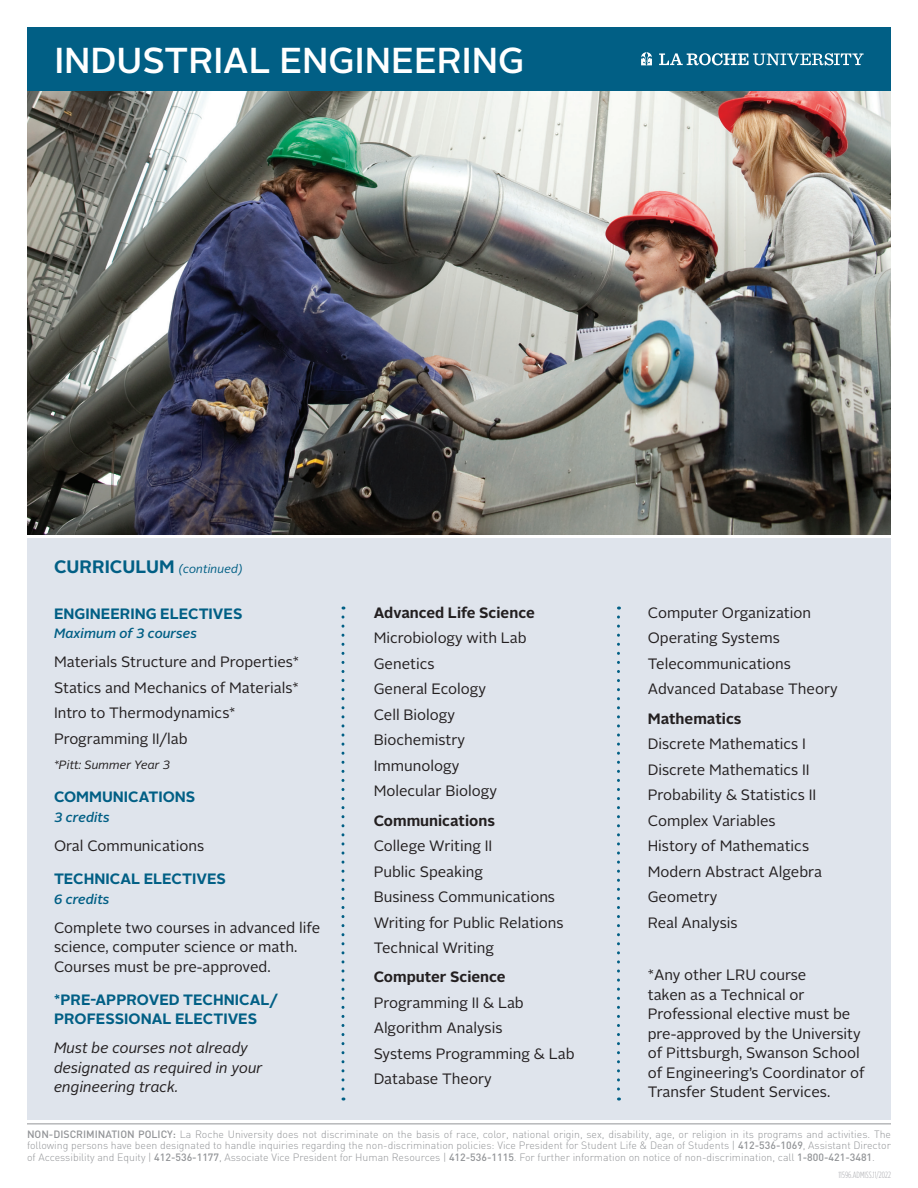
<style>
.page{position:relative;width:918px;height:1188px;background:#fff}
.page>*{position:absolute;margin:0;border:0;box-sizing:border-box;transform-origin:0 0}
.t1{font:500 36px "Alright Sans";color:#fff}
.Classes_List{font:15px/19.5px "Alright Sans";color:#231f20}
.Classes_List-2{font:700 15px/19.5px "Alright Sans";color:#015f85}
.Classes_List-3{font:italic 15px/19.5px "Alright Sans";color:#231f20}
.Classes_List-4{font:700 15px "Alright Sans";color:#231f20}
.Classes_List-5{font:italic 500 13.5px "Alright Sans";color:#015f85}
.Classes_List-6{font:italic 12px "Alright Sans";color:#015f85}
.Classes_List-7{font:italic 12px "Alright Sans";color:#231f20}
.t2{font:300 10.5px/11.7px "DIN";color:#939598;text-align:justify}
.t3{font:300 9px "Gotham Condensed";color:#a8a9ad}
.s1{font-weight:700;font-style:normal;font-size:18px}
.s2{font-weight:500}
</style>
<div class="page">
<img style="left:27px;top:91px;width:864px;height:444px">
<hr style="left:27px;top:1124px;width:864px;height:1px;background:#939598">
<div style="left:27px;top:539px;width:864px;height:581px;background:#dfe4ec"></div>
<svg style="left:341px;top:617px;width:3px;height:484px"></svg>
<svg style="left:617px;top:617px;width:3px;height:484px"></svg>
<div style="left:27px;top:27px;width:864px;height:64px;background:#015f85"></div>
<svg style="left:659px;top:53px;width:205px;height:12px"></svg>
<svg style="left:641px;top:52px;width:11px;height:13px"></svg>
<p class="t1" style="left:54px;top:35px;width:472px">INDUSTRIAL ENGINEERING</p>
<p class="Classes_List-6" style="left:54px;top:561px;width:190px"><span class="s1">CURRICULUM</span> (continued)</p>
<p class="Classes_List-2" style="left:54px;top:604px;width:190px">ENGINEERING ELECTIVES</p>
<p class="Classes_List-5" style="left:54px;top:624px;width:145px">Maximum of 3 courses</p>
<p class="Classes_List" style="left:54px;top:653px;width:247px">Materials Structure and Properties*</p>
<p class="Classes_List" style="left:54px;top:678px;width:246px">Statics and Mechanics of Materials*</p>
<p class="Classes_List" style="left:54px;top:704px;width:183px">Intro to Thermodynamics*</p>
<p class="Classes_List" style="left:54px;top:729px;width:135px">Programming II/lab</p>
<p class="Classes_List-7" style="left:54px;top:757px;width:118px">*Pitt: Summer Year 3</p>
<p class="Classes_List-2" style="left:54px;top:788px;width:143px">COMMUNICATIONS</p>
<p class="Classes_List-5" style="left:54px;top:808px;width:57px">3 credits</p>
<p class="Classes_List" style="left:54px;top:836px;width:152px">Oral Communications</p>
<p class="Classes_List-2" style="left:54px;top:869px;width:173px">TECHNICAL ELECTIVES</p>
<p class="Classes_List-5" style="left:54px;top:889px;width:57px">6 credits</p>
<p class="Classes_List" style="left:54px;top:918px;width:268px">Complete two courses in advanced life science, computer science or math.<br>Courses must be pre-approved.</p>
<p class="Classes_List-2" style="left:54px;top:990px;width:225px">*PRE-APPROVED TECHNICAL/<br>PROFESSIONAL ELECTIVES</p>
<p class="Classes_List-3" style="left:54px;top:1038px;width:210px">Must be courses not already designated as required in your engineering track.</p>
<p class="Classes_List-4" style="left:374px;top:602px;width:163px">Advanced Life Science</p>
<p class="Classes_List" style="left:374px;top:629px;width:154px">Microbiology with Lab</p>
<p class="Classes_List" style="left:374px;top:654px;width:62px">Genetics</p>
<p class="Classes_List" style="left:374px;top:680px;width:114px">General Ecology</p>
<p class="Classes_List" style="left:374px;top:705px;width:83px">Cell Biology</p>
<p class="Classes_List" style="left:374px;top:731px;width:93px">Biochemistry</p>
<p class="Classes_List" style="left:374px;top:756px;width:87px">Immunology</p>
<p class="Classes_List" style="left:374px;top:782px;width:125px">Molecular Biology</p>
<p class="Classes_List-4" style="left:374px;top:810px;width:123px">Communications</p>
<p class="Classes_List" style="left:374px;top:836px;width:120px">College Writing II</p>
<p class="Classes_List" style="left:374px;top:862px;width:111px">Public Speaking</p>
<p class="Classes_List" style="left:374px;top:887px;width:183px">Business Communications</p>
<p class="Classes_List" style="left:374px;top:913px;width:191px">Writing for Public Relations</p>
<p class="Classes_List" style="left:374px;top:938px;width:122px">Technical Writing</p>
<p class="Classes_List-4" style="left:374px;top:967px;width:133px">Computer Science</p>
<p class="Classes_List" style="left:374px;top:993px;width:152px">Programming II &amp; Lab</p>
<p class="Classes_List" style="left:374px;top:1019px;width:130px">Algorithm Analysis</p>
<p class="Classes_List" style="left:374px;top:1044px;width:202px">Systems Programming &amp; Lab</p>
<p class="Classes_List" style="left:374px;top:1070px;width:120px">Database Theory</p>
<p class="Classes_List" style="left:648px;top:603px;width:165px">Computer Organization</p>
<p class="Classes_List" style="left:648px;top:629px;width:134px">Operating Systems</p>
<p class="Classes_List" style="left:648px;top:654px;width:145px">Telecommunications</p>
<p class="Classes_List" style="left:648px;top:680px;width:192px">Advanced Database Theory</p>
<p class="Classes_List-4" style="left:648px;top:708px;width:95px">Mathematics</p>
<p class="Classes_List" style="left:648px;top:734px;width:160px">Discrete Mathematics I</p>
<p class="Classes_List" style="left:648px;top:760px;width:163px">Discrete Mathematics II</p>
<p class="Classes_List" style="left:648px;top:785px;width:170px">Probability &amp; Statistics II</p>
<p class="Classes_List" style="left:648px;top:811px;width:130px">Complex Variables</p>
<p class="Classes_List" style="left:648px;top:836px;width:163px">History of Mathematics</p>
<p class="Classes_List" style="left:648px;top:862px;width:176px">Modern Abstract Algebra</p>
<p class="Classes_List" style="left:648px;top:887px;width:71px">Geometry</p>
<p class="Classes_List" style="left:648px;top:913px;width:91px">Real Analysis</p>
<p class="Classes_List" style="left:648px;top:965px;width:219px">*Any other LRU course<br>taken as a Technical or<br>Professional elective must be pre-approved by the University of Pittsburgh, Swanson School of Engineering’s Coordinator of<br>Transfer Student Services.</p>
<p class="t2" style="left:27px;top:1128px;width:866px"><span class="s2">NON-DISCRIMINATION POLICY:</span> La Roche University does not discriminate on the basis of race, color, national origin, sex, disability, age, or religion in its programs and activities. The following persons have been designated to handle inquiries regarding the non-discrimination policies: Vice President for Student Life &amp; Dean of Students | <span class="s2">412-536-1069</span>, Assistant Director of Accessibility and Equity | <span class="s2">412-536-1177</span>, Associate Vice President for Human Resources | <span class="s2">412-536-1115</span>. For further information on notice of non-discrimination, call <span class="s2">1-800-421-3481</span>.</p>
<p class="t3" style="left:838px;top:1170px;width:54px">11596.ADMISS.11/2022</p>
</div>
